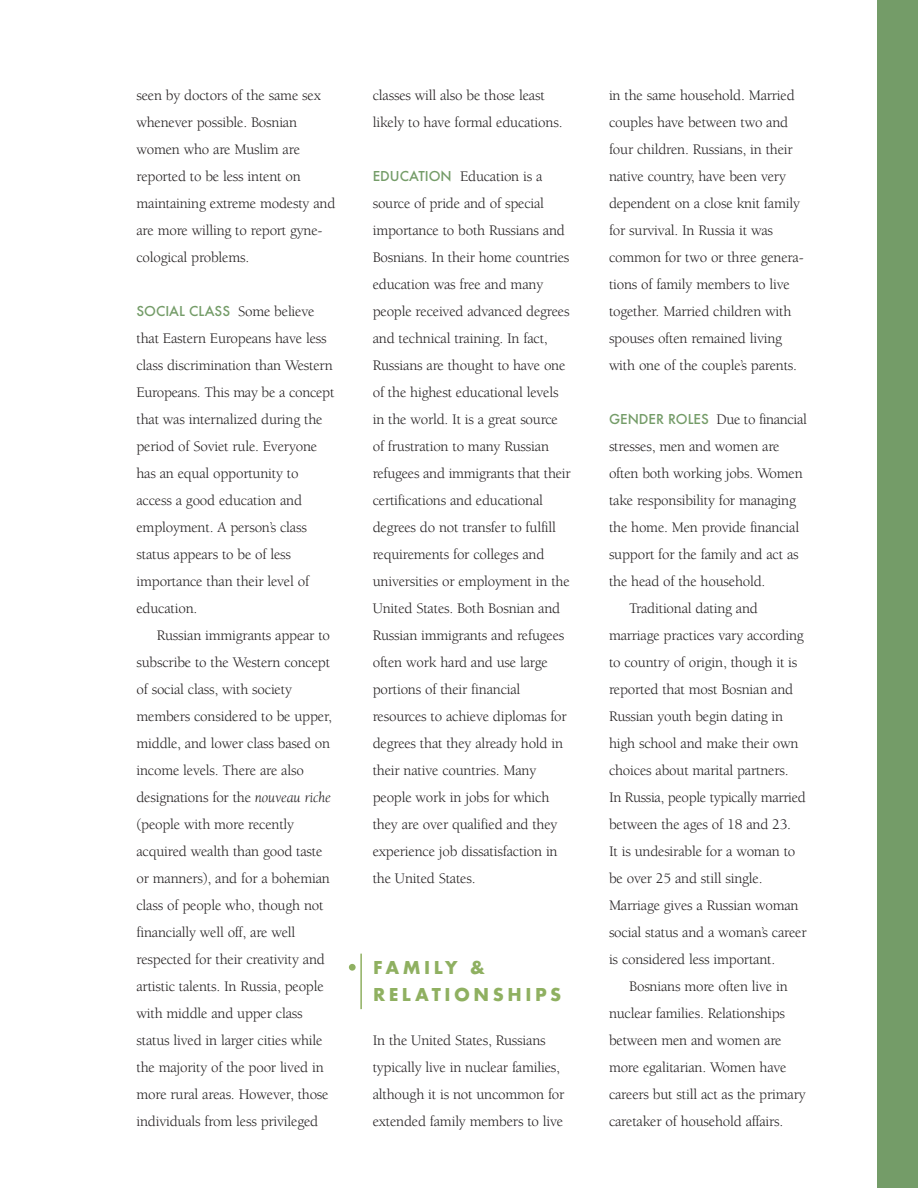
<style>
.page{position:relative;width:918px;height:1188px;background:#fff}
.page>*{position:absolute;margin:0;border:0;box-sizing:border-box;transform-origin:0 0}
.t1{font:700 19.5px/27px "Futura T";letter-spacing:.18em;color:#8fb061}
.t2{font:15px/27px "Berkeley";letter-spacing:-.015em;color:#231f20}
.t3{font:500 15px "Futura T";color:#749c68}
.s1{font-family:"Berkeley";font-weight:400;color:#231f20}
.s2{font-style:italic}
.s3{font-family:"Futura T";font-weight:500;color:#749c68}
</style>
<div class="page">
<div style="left:878px;top:0;width:40px;height:1188px;background:#749c68"></div>
<hr style="left:360px;top:954px;width:2px;height:55px;background:#8fb061">
<div style="left:349px;top:964px;width:7px;height:7px;background:#8fb061;border-radius:50%"></div>
<p class="t2" style="left:136px;top:83px;width:200px">seen by doctors of the same sex whenever possible. Bosnian women who are Muslim are reported to be less intent on maintaining extreme modesty and are more willing to report gyne&shy;cological problems.</p>
<p class="t3" style="left:136px;top:305px;width:180px">SOCIAL CLASS <span class="s1">Some believe</span></p>
<p class="t2" style="left:136px;top:326px;width:200px">that Eastern Europeans have less class discrimination than Western<br>Europeans. This may be a concept that was internalized during the period of Soviet rule. Everyone has an equal opportunity to access a good education and employment. A person’s class status appears to be of less importance than their level of education.</p>
<p class="t2" style="left:136px;top:623px;width:197px;text-indent:20px">Russian immigrants appear to subscribe to the Western concept of social class, with society members considered to be upper, middle, and lower class based on income levels. There are also designations for the <span class="s2">nouveau riche </span>(people with more recently acquired wealth than good taste or manners), and for a bohemian class of people who, though not financially well off, are well respected for their creativity and artistic talents. In Russia, people with middle and upper class status lived in larger cities while the majority of the poor lived in more rural areas. However, those individuals from less privileged</p>
<p class="t2" style="left:373px;top:83px;width:191px">classes will also be those least likely to have formal educations.</p>
<p class="t2" style="left:373px;top:164px;width:199px"><span class="s3">EDUCATION</span> Education is a source of pride and of special importance to both Russians and<br>Bosnians. In their home countries education was free and many people received advanced degrees and technical training. In fact,<br>Russians are thought to have one of the highest educational levels in the world. It is a great source of frustration to many Russian refugees and immigrants that their certifications and educational degrees do not transfer to fulfill requirements for colleges and universities or employment in the<br>United States. Both Bosnian and<br>Russian immigrants and refugees often work hard and use large portions of their financial resources to achieve diplomas for degrees that they already hold in their native countries. Many people work in jobs for which they are over qualified and they experience job dissatisfaction in the United States.</p>
<h1 class="t1" style="left:373px;top:955px;width:190px">FAMILY &amp;<br>RELATIONSHIPS</h1>
<p class="t2" style="left:373px;top:1028px;width:193px">In the United States, Russians typically live in nuclear families, although it is not uncommon for extended family members to live</p>
<p class="t2" style="left:609px;top:83px;width:196px">in the same household. Married couples have between two and four children. Russians, in their native country, have been very dependent on a close knit family for survival. In Russia it was common for two or three genera&shy;tions of family members to live together. Married children with spouses often remained living with one of the couple’s parents.</p>
<p class="t2" style="left:609px;top:407px;width:200px"><span class="s3">GENDER ROLES</span> Due to financial</p>
<p class="t2" style="left:609px;top:434px;width:172px">stresses, men and women are</p>
<p class="t2" style="left:609px;top:461px;width:195px">often both working jobs. Women</p>
<p class="t2" style="left:609px;top:488px;width:189px">take responsibility for managing</p>
<p class="t2" style="left:609px;top:515px;width:192px">the home. Men provide financial</p>
<p class="t2" style="left:609px;top:542px;width:191px">support for the family and act as</p>
<p class="t2" style="left:609px;top:569px;width:158px">the head of the household.</p>
<p class="t2" style="left:629px;top:596px;width:130px">Traditional dating and</p>
<p class="t2" style="left:609px;top:623px;width:196px">marriage practices vary according</p>
<p class="t2" style="left:609px;top:650px;width:190px">to country of origin, though it is</p>
<p class="t2" style="left:609px;top:677px;width:186px">reported that most Bosnian and</p>
<p class="t2" style="left:609px;top:704px;width:176px">Russian youth begin dating in</p>
<p class="t2" style="left:609px;top:731px;width:191px">high school and make their own</p>
<p class="t2" style="left:609px;top:758px;width:181px">choices about marital partners.</p>
<p class="t2" style="left:609px;top:785px;width:198px">In Russia, people typically married</p>
<p class="t2" style="left:609px;top:812px;width:184px">between the ages of 18 and 23.</p>
<p class="t2" style="left:609px;top:839px;width:188px">It is undesirable for a woman to</p>
<p class="t2" style="left:609px;top:866px;width:155px">be over 25 and still single.</p>
<p class="t2" style="left:609px;top:893px;width:191px">Marriage gives a Russian woman</p>
<p class="t2" style="left:609px;top:920px;width:199px">social status and a woman’s career</p>
<p class="t2" style="left:609px;top:947px;width:168px">is considered less important.</p>
<p class="t2" style="left:629px;top:974px;width:160px">Bosnians more often live in</p>
<p class="t2" style="left:609px;top:1001px;width:178px">nuclear families. Relationships</p>
<p class="t2" style="left:609px;top:1028px;width:174px">between men and women are</p>
<p class="t2" style="left:609px;top:1055px;width:179px">more egalitarian. Women have</p>
<p class="t2" style="left:609px;top:1082px;width:198px">careers but still act as the primary</p>
<p class="t2" style="left:609px;top:1109px;width:176px">caretaker of household affairs.</p>
</div>
